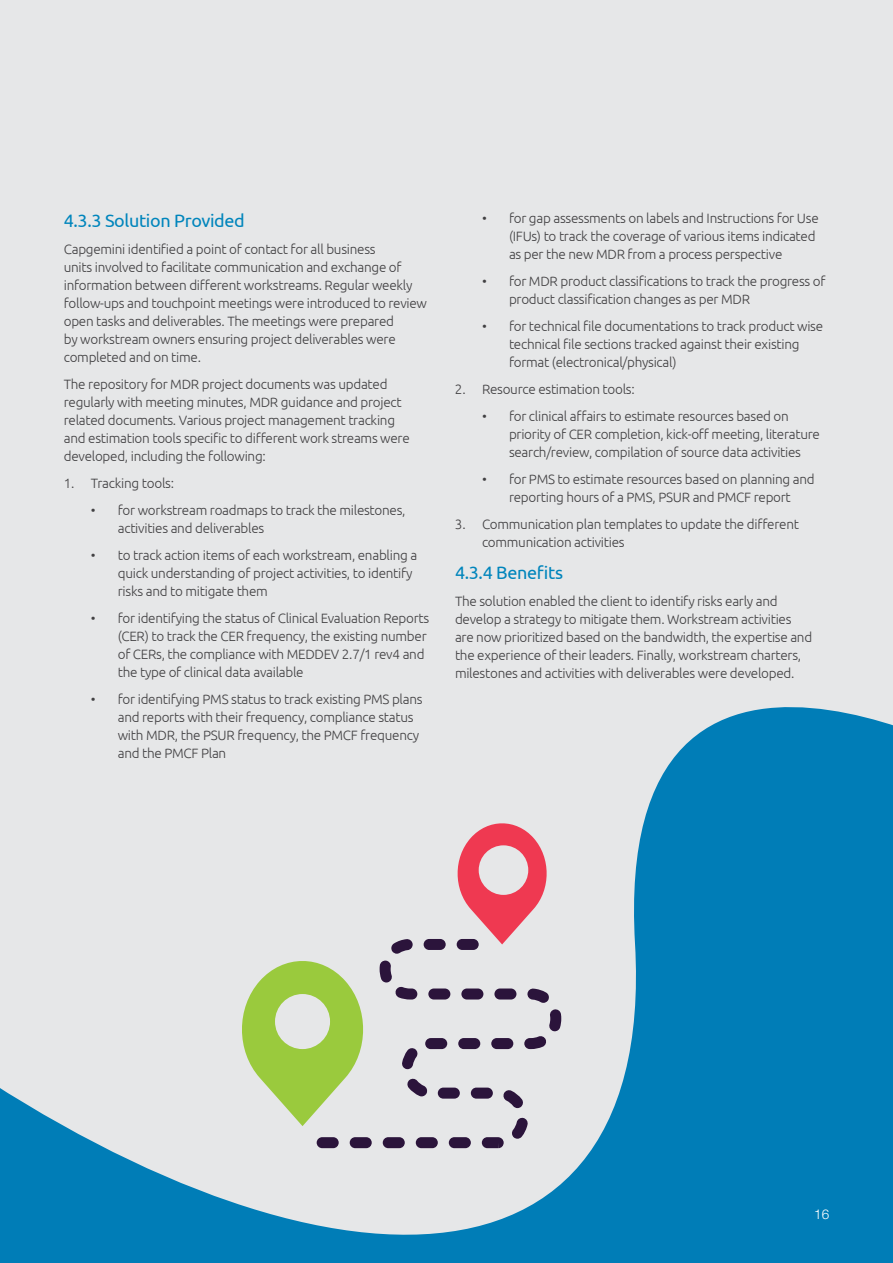
<style>
.page{position:relative;width:893px;height:1263px;background:#e6e7e8}
.page>*{position:absolute;margin:0;border:0;box-sizing:border-box;transform-origin:0 0}
.t1{font:18px "Ubuntu";letter-spacing:-.02em;color:#0085bc}
.t2{font:300 13.5px/18px "Ubuntu";letter-spacing:-.02em;color:#414042}
.t3{font:300 13.5px "Helvetica Neue LT Std";color:#fff}
</style>
<div class="page">
<svg style="left:0;top:707px;width:893px;height:556px"></svg>
<svg style="left:317px;top:939px;width:244px;height:209px"></svg>
<svg style="left:453px;top:818px;width:98px;height:126px"></svg>
<svg style="left:242px;top:954px;width:127px;height:172px"></svg>
<h1 class="t1" style="left:64px;top:209px;width:183px">4.3.3 Solution Provided</h1>
<p class="t2" style="left:64px;top:239px;width:365px">Capgemini identified a point of contact for all business<br>units involved to facilitate communication and exchange of information between different workstreams. Regular weekly follow-ups and touchpoint meetings were introduced to review open tasks and deliverables. The meetings were prepared<br>by workstream owners ensuring project deliverables were completed and on time.</p>
<p class="t2" style="left:64px;top:374px;width:348px">The repository for MDR project documents was updated regularly with meeting minutes, MDR guidance and project related documents. Various project management tracking and estimation tools specific to different work streams were developed, including the following:</p>
<p class="t2" style="left:64px;top:473px;width:112px">1. Tracking tools:</p>
<p class="t2" style="left:118px;top:500px;width:289px;text-indent:-27px">• for workstream roadmaps to track the milestones, activities and deliverables</p>
<p class="t2" style="left:118px;top:545px;width:301px;text-indent:-27px">• to track action items of each workstream, enabling a quick understanding of project activities, to identify risks and to mitigate them</p>
<p class="t2" style="left:118px;top:608px;width:313px;text-indent:-27px">• for identifying the status of Clinical Evaluation Reports (CER) to track the CER frequency, the existing number of CERs, the compliance with MEDDEV 2.7/1 rev4 and the type of clinical data available</p>
<p class="t2" style="left:118px;top:689px;width:306px;text-indent:-27px">• for identifying PMS status to track existing PMS plans and reports with their frequency, compliance status with MDR, the PSUR frequency, the PMCF frequency and the PMCF Plan</p>
<p class="t2" style="left:509px;top:209px;width:311px;text-indent:-27px">• for gap assessments on labels and Instructions for Use (IFUs) to track the coverage of various items indicated as per the new MDR from a process perspective</p>
<p class="t2" style="left:509px;top:272px;width:318px;text-indent:-27px">• for MDR product classifications to track the progress of product classification changes as per MDR</p>
<p class="t2" style="left:509px;top:317px;width:316px;text-indent:-27px">• for technical file documentations to track product wise technical file sections tracked against their existing format (electronical/physical)</p>
<p class="t2" style="left:455px;top:380px;width:181px">2. Resource estimation tools:</p>
<p class="t2" style="left:509px;top:407px;width:312px;text-indent:-27px">• for clinical affairs to estimate resources based on priority of CER completion, kick-off meeting, literature search/review, compilation of source data activities</p>
<p class="t2" style="left:482px;top:470px;width:334px;text-align:center">• for PMS to estimate resources based on planning and reporting hours of a PMS, PSUR and PMCF report</p>
<p class="t2" style="left:482px;top:515px;width:318px;text-indent:-27px">3. Communication plan templates to update the different communication activities</p>
<h1 class="t1" style="left:455px;top:561px;width:110px">4.3.4 Benefits</h1>
<p class="t2" style="left:455px;top:591px;width:359px">The solution enabled the client to identify risks early and develop a strategy to mitigate them. Workstream activities are now prioritized based on the bandwidth, the expertise and the experience of their leaders. Finally, workstream charters, milestones and activities with deliverables were developed.</p>
<p class="t3" style="left:814px;top:1206px;width:17px">16</p>
</div>
